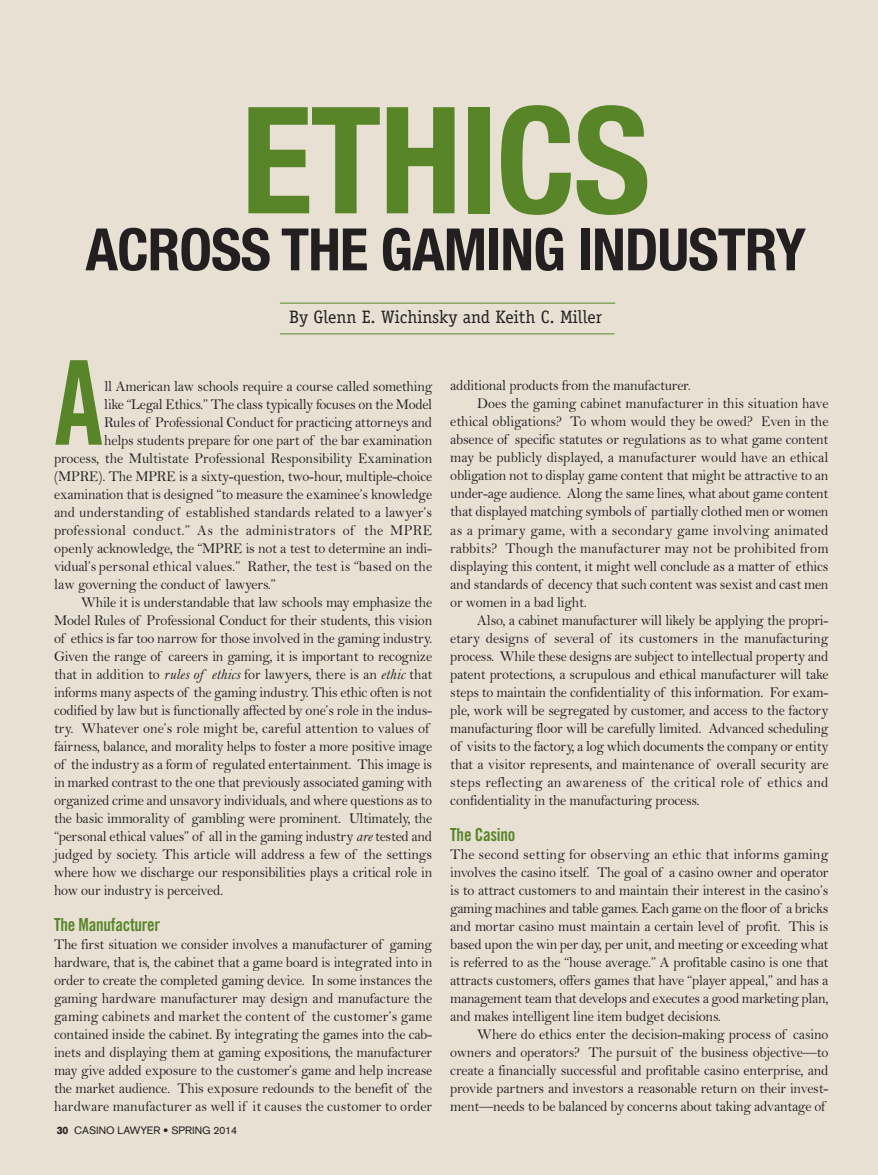
<style>
.page{position:relative;width:878px;height:1175px;background:#fff}
.page>*{position:absolute;margin:0;border:0;box-sizing:border-box;transform-origin:0 0}
.t1{font:700 condensed 148.5px "Helvetica Neue";letter-spacing:-.015em;color:#588527}
.t2{font:117px "Trade Gothic Bold Cond Twenty";color:#588527;scale:.95 1}
.t3{font:700 condensed 58.5px "Helvetica Neue";letter-spacing:-.015em;color:#231f20}
.t4{font:18px "Officina Serif";color:#231f20}
.t5{font:18px "Trade Gothic Bold Cond Twenty";letter-spacing:-.015em;color:#588527;scale:.95 1}
.t6{font:15px/18px "Bell";letter-spacing:-.015em;color:#231f20;text-align:justify;scale:.95 1}
.t7{font:15px "Bell";letter-spacing:.015em;color:#231f20;scale:.95 1}
.t8{font:15px "Bell";letter-spacing:.01em;color:#231f20;scale:.95 1}
.t9{font:15px "Bell";letter-spacing:.025em;color:#231f20;scale:.95 1}
.t10{font:10.5px "Akzidenz Grotesk";color:#231f20}
.s1{font-family:"Bell MT Italic"}
.s2{font-weight:900}
</style>
<div class="page">
<div style="left:0;top:0;width:878px;height:1174px;background:#e7e0d3"></div>
<hr style="left:280px;top:303px;width:335px;height:1px;background:#588527">
<hr style="left:280px;top:333px;width:334px;height:1px;background:#588527">
<h1 class="t1" style="left:241px;top:70px;width:411px">ETHICS</h1>
<h3 class="t3" style="left:85px;top:214px;width:722px">ACROSS THE GAMING INDUSTRY</h3>
<p class="t4" style="left:289px;top:306px;width:314px">By Glenn E. Wichinsky and Keith C. Miller</p>
<h2 class="t2" style="left:54px;top:360px;width:53px">A</h2>
<p class="t6" style="left:104px;top:376px;width:347px">ll American law schools require a course called something</p>
<p class="t6" style="left:104px;top:394px;width:347px">like “Legal Ethics.” The class typically focuses on the Model</p>
<p class="t6" style="left:104px;top:412px;width:346px">Rules of Professional Conduct for practicing attorneys and</p>
<p class="t6" style="left:104px;top:430px;width:346px">helps students prepare for one part of the bar examination</p>
<p class="t6" style="left:54px;top:448px;width:399px">process, the Multistate Professional Responsibility Examination</p>
<p class="t6" style="left:54px;top:466px;width:399px">(MPRE). The MPRE is a sixty-question, two-hour, multiple-choice</p>
<p class="t6" style="left:54px;top:484px;width:399px">examination that is designed “to measure the examinee’s knowledge</p>
<p class="t6" style="left:54px;top:502px;width:399px">and understanding of established standards related to a lawyer’s</p>
<p class="t9" style="left:54px;top:521px;width:399px">professional conduct.” As the administrators of the MPRE</p>
<p class="t6" style="left:54px;top:538px;width:399px">openly acknowledge, the “MPRE is not a test to determine an indi-</p>
<p class="t8" style="left:54px;top:557px;width:399px">vidual’s personal ethical values.” Rather, the test is “based on the</p>
<p class="t6" style="left:54px;top:574px;width:235px">law governing the conduct of lawyers.”</p>
<p class="t6" style="left:81px;top:592px;width:371px">While it is understandable that law schools may emphasize the</p>
<p class="t6" style="left:54px;top:610px;width:399px">Model Rules of Professional Conduct for their students, this vision</p>
<p class="t6" style="left:54px;top:628px;width:399px">of ethics is far too narrow for those involved in the gaming industry.</p>
<p class="t6" style="left:54px;top:646px;width:399px">Given the range of careers in gaming, it is important to recognize</p>
<p class="t6" style="left:54px;top:664px;width:399px">that in addition to <span class="s1">rules of ethics</span> for lawyers, there is an <span class="s1">ethic</span> that</p>
<p class="t6" style="left:54px;top:682px;width:399px">informs many aspects of the gaming industry. This ethic often is not</p>
<p class="t6" style="left:54px;top:700px;width:399px">codified by law but is functionally affected by one’s role in the indus-</p>
<p class="t6" style="left:54px;top:718px;width:396px">try. Whatever one’s role might be, careful attention to values of</p>
<p class="t6" style="left:54px;top:736px;width:399px">fairness, balance, and morality helps to foster a more positive image</p>
<p class="t6" style="left:54px;top:754px;width:399px">of the industry as a form of regulated entertainment. This image is</p>
<p class="t6" style="left:54px;top:772px;width:399px">in marked contrast to the one that previously associated gaming with</p>
<p class="t6" style="left:54px;top:790px;width:399px">organized crime and unsavory individuals, and where questions as to</p>
<p class="t6" style="left:54px;top:808px;width:399px">the basic immorality of gambling were prominent. Ultimately, the</p>
<p class="t6" style="left:54px;top:826px;width:399px">“personal ethical values” of all in the gaming industry <span class="s1">are</span> tested and</p>
<p class="t6" style="left:54px;top:844px;width:399px">judged by society. This article will address a few of the settings</p>
<p class="t6" style="left:54px;top:862px;width:399px">where how we discharge our responsibilities plays a critical role in</p>
<p class="t6" style="left:54px;top:880px;width:180px">how our industry is perceived.</p>
<p class="t5" style="left:54px;top:918px;width:113px">The Manufacturer</p>
<p class="t6" style="left:54px;top:934px;width:399px">The first situation we consider involves a manufacturer of gaming hardware, that is, the cabinet that a game board is integrated into in order to create the completed gaming device. In some instances the gaming hardware manufacturer may design and manufacture the gaming cabinets and market the content of the customer’s game contained inside the cabinet. By integrating the games into the cab&shy;inets and displaying them at gaming expositions, the manufacturer may give added exposure to the customer’s game and help increase the market audience. This exposure redounds to the benefit of the hardware manufacturer as well if it causes the customer to order</p>
<p class="t10" style="left:57px;top:1126px;width:182px"><span class="s2">30</span> CASINO LAWYER • SPRING 2014</p>
<p class="t6" style="left:450px;top:376px;width:255px">additional products from the manufacturer.</p>
<p class="t6" style="left:477px;top:394px;width:371px">Does the gaming cabinet manufacturer in this situation have</p>
<p class="t6" style="left:450px;top:412px;width:399px">ethical obligations? To whom would they be owed? Even in the</p>
<p class="t6" style="left:450px;top:430px;width:399px">absence of specific statutes or regulations as to what game content</p>
<p class="t6" style="left:450px;top:448px;width:399px">may be publicly displayed, a manufacturer would have an ethical</p>
<p class="t6" style="left:450px;top:466px;width:399px">obligation not to display game content that might be attractive to an</p>
<p class="t6" style="left:450px;top:484px;width:399px">under-age audience. Along the same lines, what about game content</p>
<p class="t6" style="left:450px;top:502px;width:399px">that displayed matching symbols of partially clothed men or women</p>
<p class="t7" style="left:450px;top:520px;width:399px">as a primary game, with a secondary game involving animated</p>
<p class="t7" style="left:450px;top:538px;width:399px">rabbits? Though the manufacturer may not be prohibited from</p>
<p class="t6" style="left:450px;top:556px;width:399px">displaying this content, it might well conclude as a matter of ethics</p>
<p class="t6" style="left:450px;top:574px;width:399px">and standards of decency that such content was sexist and cast men</p>
<p class="t6" style="left:450px;top:592px;width:145px">or women in a bad light.</p>
<p class="t6" style="left:477px;top:610px;width:371px">Also, a cabinet manufacturer will likely be applying the propri-</p>
<p class="t6" style="left:450px;top:628px;width:399px">etary designs of several of its customers in the manufacturing</p>
<p class="t6" style="left:450px;top:646px;width:399px">process. While these designs are subject to intellectual property and</p>
<p class="t6" style="left:450px;top:664px;width:399px">patent protections, a scrupulous and ethical manufacturer will take</p>
<p class="t6" style="left:450px;top:682px;width:399px">steps to maintain the confidentiality of this information. For exam-</p>
<p class="t6" style="left:450px;top:700px;width:399px">ple, work will be segregated by customer, and access to the factory</p>
<p class="t6" style="left:450px;top:718px;width:399px">manufacturing floor will be carefully limited. Advanced scheduling</p>
<p class="t6" style="left:450px;top:736px;width:399px">of visits to the factory, a log which documents the company or entity</p>
<p class="t6" style="left:450px;top:754px;width:399px">that a visitor represents, and maintenance of overall security are</p>
<p class="t7" style="left:450px;top:772px;width:399px">steps reflecting an awareness of the critical role of ethics and</p>
<p class="t6" style="left:450px;top:790px;width:264px">confidentiality in the manufacturing process.</p>
<p class="t5" style="left:450px;top:827px;width:70px">The Casino</p>
<p class="t6" style="left:450px;top:844px;width:399px">The second setting for observing an ethic that informs gaming involves the casino itself. The goal of a casino owner and operator is to attract customers to and maintain their interest in the casino’s gaming machines and table games. Each game on the floor of a bricks and mortar casino must maintain a certain level of profit. This is based upon the win per day, per unit, and meeting or exceeding what is referred to as the “house average.” A profitable casino is one that attracts customers, offers games that have “player appeal,” and has a management team that develops and executes a good marketing plan, and makes intelligent line item budget decisions.</p>
<p class="t6" style="left:450px;top:1024px;width:399px;text-indent:27px">Where do ethics enter the decision-making process of casino owners and operators? The pursuit of the business objective—to create a financially successful and profitable casino enterprise, and provide partners and investors a reasonable return on their invest&shy;ment—needs to be balanced by concerns about taking advantage of</p>
</div>
